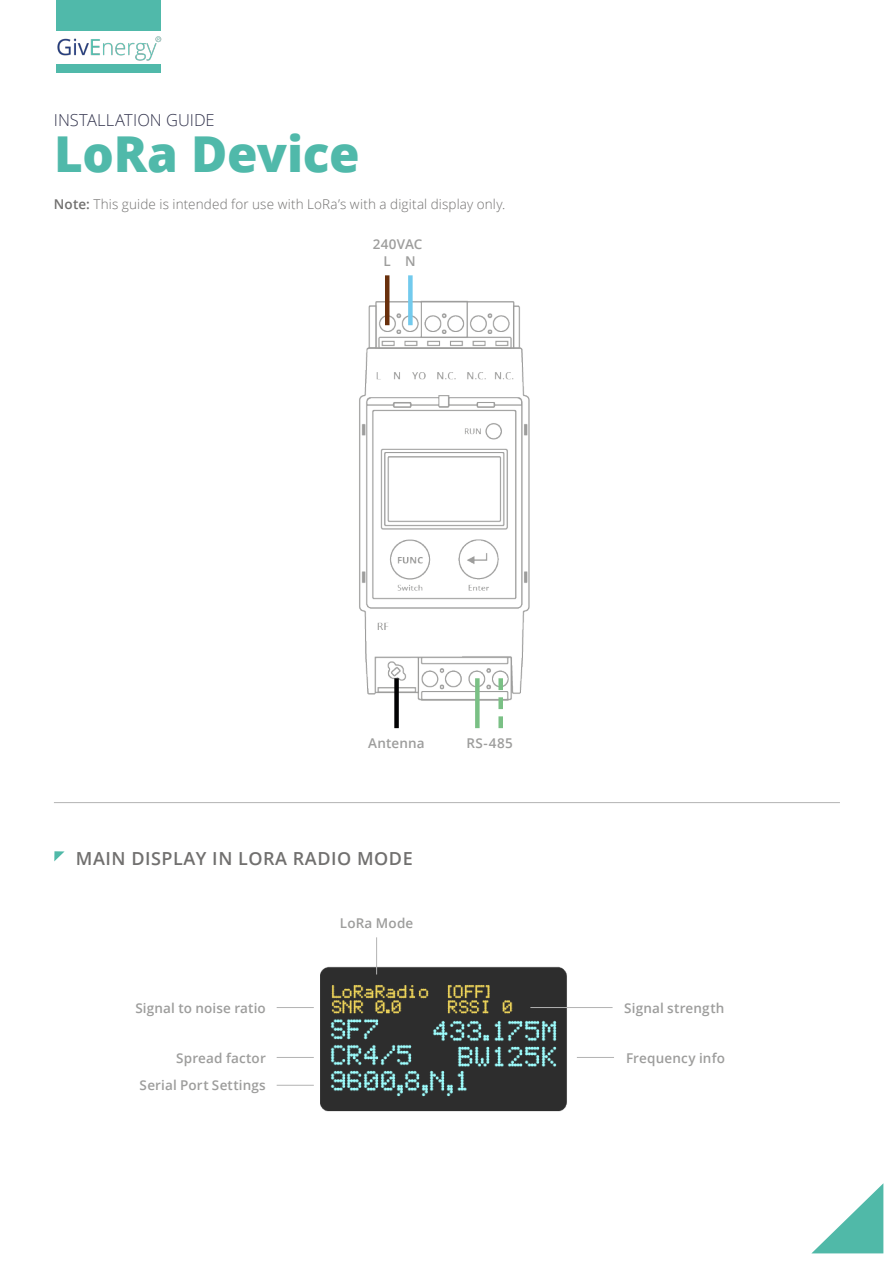
<style>
.page{position:relative;width:893px;height:1263px;background:#fff}
.page>*{position:absolute;margin:0;border:0;box-sizing:border-box;transform-origin:0 0}
.t1{font:800 49.5px "Open Sans";letter-spacing:-.005em;color:#50b9aa}
.t2{font:600 18px "Open Sans";letter-spacing:.03em;color:#71706f}
.t3{font:300 16.5px "Open Sans";color:#35364f}
.t4{font:600 13.5px "Open Sans";letter-spacing:.01em;color:#9d9d9c}
.t5{font:300 13.5px "Open Sans";letter-spacing:.01em;color:#71706f}
.s1{font-weight:600}
</style>
<div class="page">
<img style="left:56px;top:12px;width:106px;height:61px">
<div style="left:56px;top:0;width:104px;height:30px;background:#50b9aa"></div>
<div style="left:56px;top:64px;width:104px;height:8px;background:#50b9aa"></div>
<svg style="left:812px;top:1184px;width:71px;height:69px"></svg>
<img style="left:359px;top:283px;width:171px;height:418px">
<hr style="left:54px;top:802px;width:786px;height:1px;background:#b3b3b3">
<img style="left:320px;top:966px;width:247px;height:146px">
<hr style="left:277px;top:1007px;width:37px;height:1px;background:#b3b3b3">
<hr style="left:530px;top:1007px;width:83px;height:1px;background:#b3b3b3">
<hr style="left:376px;top:937px;width:1px;height:37px;background:#b3b3b3">
<hr style="left:277px;top:1057px;width:37px;height:1px;background:#b3b3b3">
<hr style="left:577px;top:1057px;width:37px;height:1px;background:#b3b3b3">
<hr style="left:277px;top:1085px;width:37px;height:1px;background:#b3b3b3">
<svg style="left:54px;top:851px;width:11px;height:10px"></svg>
<hr style="left:385px;top:275px;width:4px;height:50px;background:#69300d">
<div style="left:394px;top:678px;width:5px;height:50px;background:#020203"></div>
<div style="left:475px;top:678px;width:5px;height:50px;background:#7ac085"></div>
<svg style="left:498px;top:678px;width:5px;height:50px"></svg>
<div style="left:408px;top:275px;width:5px;height:50px;background:#72caed"></div>
<p class="t3" style="left:54px;top:109px;width:162px">INSTALLATION GUIDE</p>
<h1 class="t1" style="left:54px;top:117px;width:307px">LoRa Device</h1>
<p class="t5" style="left:54px;top:195px;width:453px"><span class="s1">Note:</span> This guide is intended for use with LoRa’s with a digital display only.</p>
<p class="t4" style="left:373px;top:235px;width:51px">240VAC</p>
<p class="t4" style="left:384px;top:252px;width:34px">L N</p>
<p class="t4" style="left:368px;top:734px;width:58px">Antenna</p>
<h2 class="t2" style="left:76px;top:846px;width:338px">MAIN DISPLAY IN LORA RADIO MODE</h2>
<p class="t4" style="left:340px;top:914px;width:75px">LoRa Mode</p>
<p class="t4" style="left:466px;top:734px;width:48px">RS-485</p>
<p class="t4" style="left:135px;top:998px;width:132px">Signal to noise ratio</p>
<p class="t4" style="left:624px;top:998px;width:102px">Signal strength</p>
<p class="t4" style="left:176px;top:1048px;width:91px">Spread factor</p>
<p class="t4" style="left:626px;top:1048px;width:100px">Frequency info</p>
<p class="t4" style="left:140px;top:1076px;width:128px">Serial Port Settings</p>
</div>
